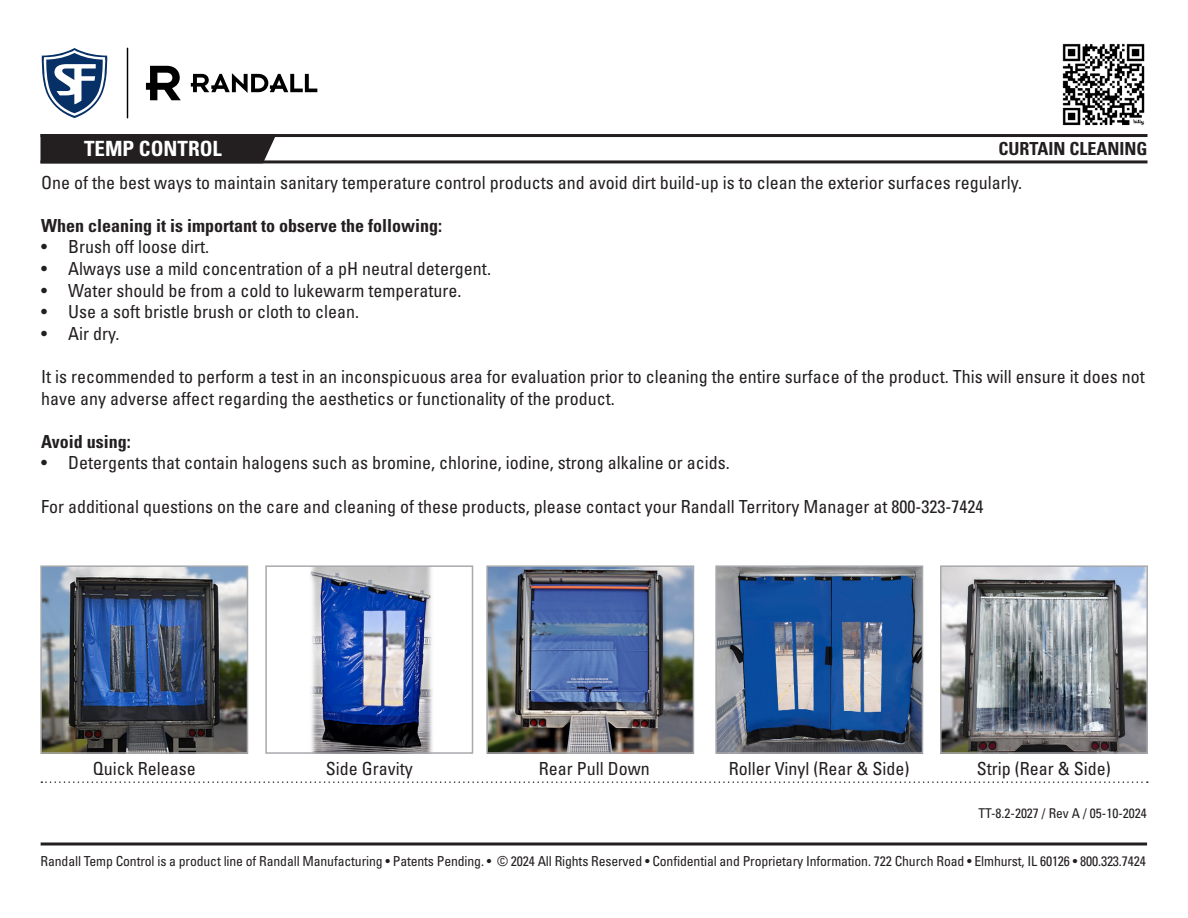
<style>
.page{position:relative;width:1188px;height:918px;background:#fff}
.page>*{position:absolute;margin:0;border:0;box-sizing:border-box;transform-origin:0 0}
.t1{font:700 condensed 21px "Univers LT Std";color:#fff}
.t2{font:condensed 18px/21.6px "Univers LT Std";color:#231f20}
.t3{font:700 condensed 18px "Univers LT Std";color:#231f20}
.t4{font:condensed 13.8px "Univers LT Std";letter-spacing:-.01em;color:#231f20}
.t5{font:condensed 13.5px "Univers LT Std";color:#231f20}
</style>
<div class="page">
<hr style="left:40px;top:134px;width:1108px;height:3px;background:#231f20">
<hr style="left:40px;top:160px;width:1108px;height:3px;background:#231f20">
<img style="left:1062px;top:43px;width:83px;height:83px">
<div style="left:40px;top:134px;width:236px;height:29px;background:#231f20"></div>
<hr style="left:41px;top:843px;width:1106px;height:3px;background:#231f20">
<svg style="left:41px;top:48px;width:67px;height:70px"></svg>
<hr style="left:127px;top:48px;width:1px;height:70px;background:#000">
<svg style="left:146px;top:66px;width:35px;height:34px"></svg>
<svg style="left:191px;top:73px;width:126px;height:20px"></svg>
<svg style="left:41px;top:781px;width:1107px;height:2px"></svg>
<img style="left:43px;top:568px;width:202px;height:183px">
<div style="left:40px;top:565px;width:208px;height:189px;border:2px solid #a8a9ad"></div>
<img style="left:310px;top:568px;width:123px;height:183px">
<div style="left:265px;top:565px;width:208px;height:189px;border:2px solid #a8a9ad"></div>
<img style="left:489px;top:568px;width:202px;height:183px">
<div style="left:486px;top:565px;width:208px;height:189px;border:2px solid #a8a9ad"></div>
<img style="left:718px;top:568px;width:202px;height:183px">
<div style="left:715px;top:565px;width:208px;height:189px;border:2px solid #a8a9ad"></div>
<img style="left:943px;top:568px;width:202px;height:183px">
<div style="left:940px;top:565px;width:208px;height:189px;border:2px solid #a8a9ad"></div>
<p class="t1" style="left:84px;top:136px;width:139px">TEMP CONTROL</p>
<p class="t3" style="left:999px;top:138px;width:150px">CURTAIN CLEANING</p>
<p class="t2" style="left:41px;top:171px;width:983px">One of the best ways to maintain sanitary temperature control products and avoid dirt build-up is to clean the exterior surfaces regularly.</p>
<p class="t3" style="left:41px;top:214px;width:402px">When cleaning it is important to observe the following:</p>
<p class="t2" style="left:41px;top:236px;width:169px">• Brush off loose dirt.</p>
<p class="t2" style="left:41px;top:258px;width:451px">• Always use a mild concentration of a pH neutral detergent.</p>
<p class="t2" style="left:41px;top:279px;width:422px">• Water should be from a cold to lukewarm temperature.</p>
<p class="t2" style="left:41px;top:301px;width:319px">• Use a soft bristle brush or cloth to clean.</p>
<p class="t2" style="left:41px;top:322px;width:80px">• Air dry.</p>
<p class="t2" style="left:41px;top:366px;width:1105px">It is recommended to perform a test in an inconspicuous area for evaluation prior to cleaning the entire surface of the product. This will ensure it does not have any adverse affect regarding the aesthetics or functionality of the product.</p>
<p class="t3" style="left:41px;top:430px;width:91px">Avoid using:</p>
<p class="t2" style="left:41px;top:452px;width:690px">• Detergents that contain halogens such as bromine, chlorine, iodine, strong alkaline or acids.</p>
<p class="t2" style="left:41px;top:495px;width:944px">For additional questions on the care and cleaning of these products, please contact your Randall Territory Manager at 800-323-7424</p>
<p class="t2" style="left:93px;top:757px;width:104px">Quick Release</p>
<p class="t2" style="left:326px;top:757px;width:88px">Side Gravity</p>
<p class="t2" style="left:539px;top:757px;width:112px">Rear Pull Down</p>
<p class="t2" style="left:729px;top:757px;width:182px">Roller Vinyl (Rear &amp; Side)</p>
<p class="t2" style="left:977px;top:757px;width:136px">Strip (Rear &amp; Side)</p>
<p class="t5" style="left:979px;top:805px;width:170px">TT-8.2-2027 / Rev A / 05-10-2024</p>
<p class="t4" style="left:41px;top:853px;width:1107px">Randall Temp Control is a product line of Randall Manufacturing • Patents Pending. • © 2024 All Rights Reserved • Confidential and Proprietary Information. 722 Church Road • Elmhurst, IL 60126 • 800.323.7424</p>
</div>
